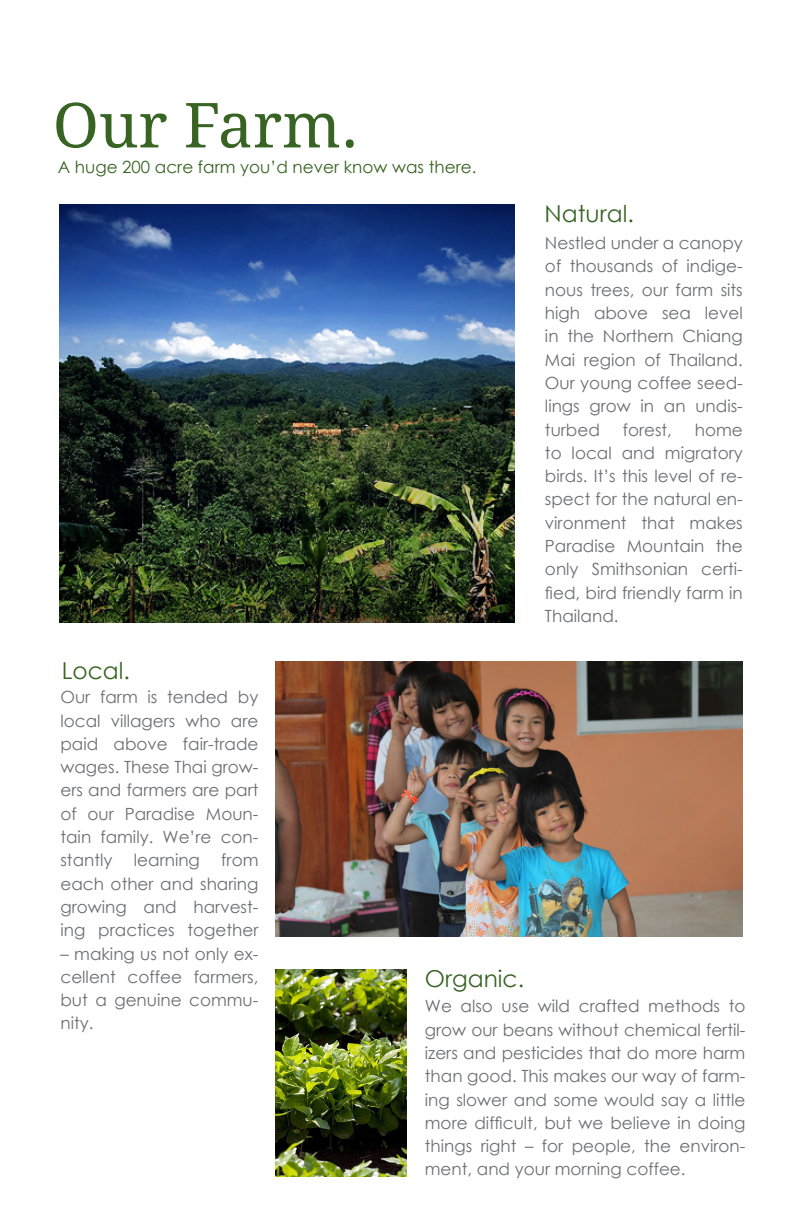
<style>
.page{position:relative;width:792px;height:1224px;background:#fff}
.page>*{position:absolute;margin:0;border:0;box-sizing:border-box;transform-origin:0 0}
.t1{font:62.2px "Droid Serif";color:#386423}
.t2{font:23.2px "Century Gothic";color:#386423}
.t3{font:16.8px/23.4px "Century Gothic";color:#6d6e71;text-align:justify}
.t4{font:16.8px "Century Gothic";color:#386423}
</style>
<div class="page">
<img style="left:60px;top:204px;width:454px;height:418px">
<img style="left:275px;top:662px;width:468px;height:275px">
<img style="left:275px;top:969px;width:132px;height:208px">
<h1 class="t1" style="left:53px;top:82px;width:307px">Our Farm.</h1>
<p class="t4" style="left:58px;top:155px;width:420px">A huge 200 acre farm you’d never know was there.</p>
<h2 class="t2" style="left:62px;top:655px;width:70px">Local.</h2>
<h2 class="t2" style="left:545px;top:197px;width:91px">Natural.</h2>
<p class="t3" style="left:545px;top:231px;width:199px">Nestled under a canopy of thousands of indige&shy;nous trees, our farm sits high above sea level in the Northern Chiang Mai region of Thailand.<br>Our young coffee seed&shy;lings grow in an undis&shy;turbed</p>
<p class="t3" style="left:623px;top:417px;width:51px">forest,</p>
<p class="t3" style="left:545px;top:417px;width:199px;text-indent:150px">home to local and migratory birds. It’s this level of re&shy;spect for the natural en&shy;vironment that makes Paradise Mountain the only Smithsonian certi&shy;fied, bird friendly farm in Thailand.</p>
<p class="t3" style="left:60px;top:685px;width:200px">Our farm is tended by local villagers who are paid above fair-trade wages. These Thai grow&shy;ers and farmers are part of our Paradise Moun&shy;tain family. We’re con&shy;stantly</p>
<p class="t3" style="left:60px;top:848px;width:200px;text-indent:161px">from each other and sharing growing and harvest&shy;ing practices together</p>
<p class="t3" style="left:60px;top:942px;width:200px">– making us not only ex&shy;cellent coffee farmers, but a genuine commu&shy;nity.</p>
<p class="t3" style="left:134px;top:848px;width:68px">learning</p>
<h2 class="t2" style="left:425px;top:962px;width:101px">Organic.</h2>
<p class="t3" style="left:425px;top:994px;width:322px">We also use wild crafted methods to grow our beans without chemical fertil&shy;izers and pesticides that do more harm than good. This makes our way of farm&shy;ing slower and some would say a little more difficult, but we believe in doing things right – for people, the environ&shy;ment, and your morning coffee.</p>
</div>
